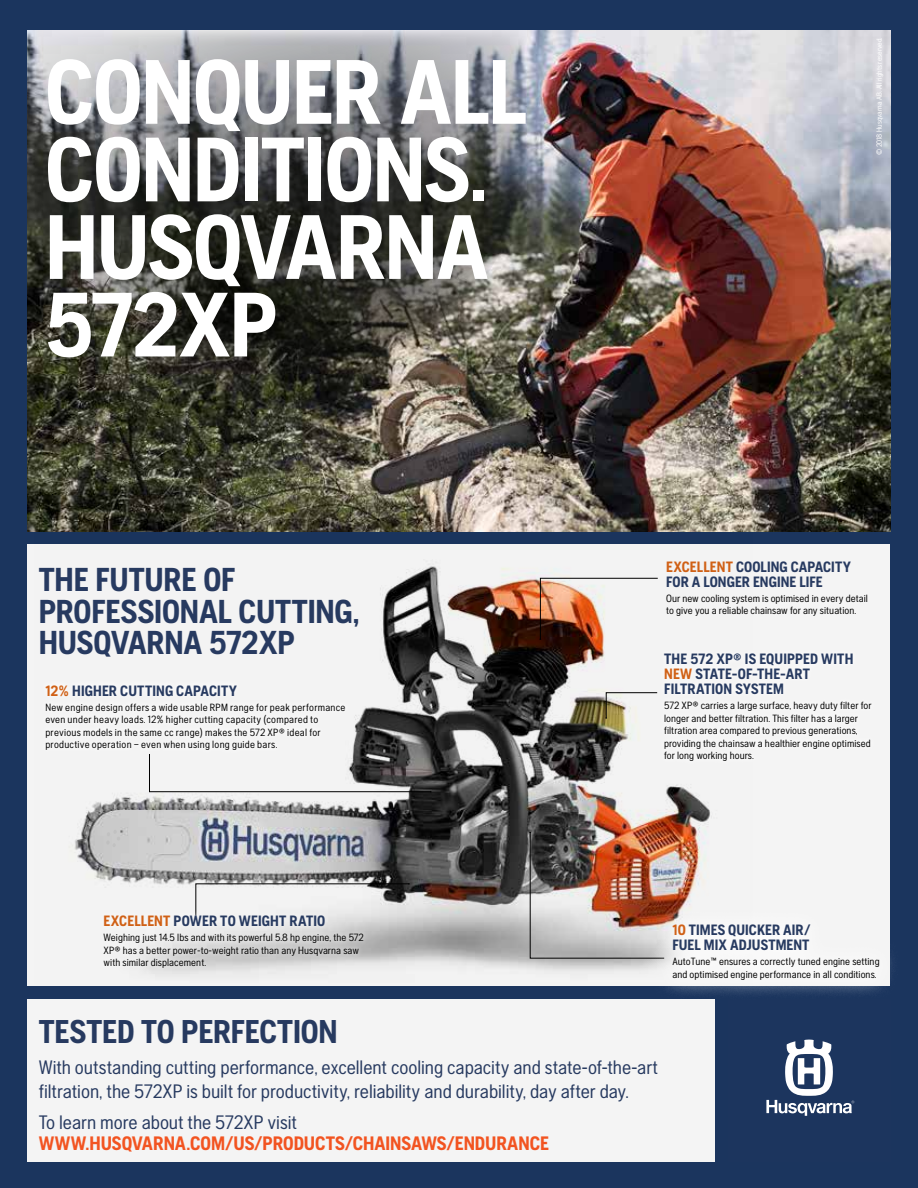
<style>
.page{position:relative;width:918px;height:1188px;background:#1b355e}
.page>*{position:absolute;margin:0;border:0;box-sizing:border-box;transform-origin:0 0}
.t1{font:700 91.05px/77.6px "Husqvarna Gothic";letter-spacing:-.015em;color:#fff}
.t2{font:700 33px/31.2px "Husqvarna Gothic";letter-spacing:-.005em;color:#273a60}
.t3{font:700 32.85px "Husqvarna Gothic";letter-spacing:-.005em;color:#273a60}
.t4{font:19.35px/23.2px "Husqvarna Gothic";letter-spacing:-.005em;color:#273a60}
.t5{font:700 19.35px "Husqvarna Gothic";letter-spacing:-.005em;color:#f25421}
.t6{font:700 14.85px/14.9px "Husqvarna Gothic";letter-spacing:.005em;color:#273a60}
.t7{font:10.5px/12.6px "Husqvarna Gothic";letter-spacing:.005em;color:#000}
.t8{font:10.5px/12.6px "Husqvarna Gothic";letter-spacing:.025em;color:#000}
.t9{font:7.5px "Husqvarna Gothic";color:#fff}
.s1{color:#d06015}
</style>
<div class="page">
<div style="left:28px;top:544px;width:862px;height:442px;background:#f4f4f4"></div>
<svg style="left:766px;top:1040px;width:88px;height:76px"></svg>
<div style="left:28px;top:999px;width:687px;height:163px;background:#f4f4f4"></div>
<img style="left:28px;top:30px;width:862px;height:502px">
<img style="left:35px;top:517px;width:718px;height:458px">
<img style="left:383px;top:567px;width:50px;height:64px">
<img style="left:540px;top:578px;width:118px;height:62px">
<svg style="left:195px;top:883px;width:215px;height:33px"></svg>
<img style="left:529px;top:832px;width:136px;height:127px">
<svg style="left:149px;top:754px;width:283px;height:39px"></svg>
<svg style="left:605px;top:692px;width:53px;height:27px"></svg>
<div style="left:99px;top:910px;width:270px;height:63px;background:#fff;opacity:.75"></div>
<div style="left:659px;top:648px;width:218px;height:119px;background:#f6f6f6"></div>
<div style="left:651px;top:903px;width:249px;height:98px;background:#fff;opacity:.75"></div>
<svg style="left:28px;top:30px;width:499px;height:347px;background:#5a5a58"></svg>
<div style="left:40px;top:679px;width:310px;height:77px;background:#f5f5f5"></div>
<h1 class="t1" style="left:45px;top:52px;width:483px">CONQUER ALL<br>CONDITIONS.<br>HUSQVARNA<br>572XP</h1>
<h2 class="t2" style="left:39px;top:564px;width:322px">THE FUTURE OF<br>PROFESSIONAL CUTTING,<br>HUSQVARNA 572XP</h2>
<h3 class="t6" style="left:45px;top:683px;width:193px"><span class="s1">12%</span> HIGHER CUTTING CAPACITY</h3>
<p class="t8" style="left:45px;top:701px;width:302px">New engine design offers a wide usable RPM range for peak performance even under heavy loads. 12% higher cutting capacity (compared to previous models in the same cc range) makes the 572 XP® ideal for productive operation – even when using long guide bars.</p>
<h3 class="t6" style="left:104px;top:913px;width:223px"><span class="s1">EXCELLENT</span> POWER TO WEIGHT RATIO</h3>
<p class="t7" style="left:104px;top:931px;width:262px">Weighing just 14.5 lbs and with its powerful 5.8 hp engine, the 572<br>XP® has a better power-to-weight ratio than any Husqvarna saw with similar displacement.</p>
<p class="t9" style="left:875px;top:155px;width:119px;rotate:-90deg">© 2018 Husqvarna AB. All rights reserved.</p>
<h3 class="t6" style="left:666px;top:559px;width:186px"><span class="s1">EXCELLENT</span> COOLING CAPACITY<br>FOR A LONGER ENGINE LIFE</h3>
<p class="t7" style="left:666px;top:592px;width:203px">Our new cooling system is optimised in every detail to give you a reliable chainsaw for any situation.</p>
<h3 class="t6" style="left:664px;top:652px;width:191px">THE 572 XP® IS EQUIPPED WITH<br><span class="s1">NEW</span> STATE-OF-THE-ART<br>FILTRATION SYSTEM</h3>
<p class="t7" style="left:664px;top:699px;width:209px">572 XP® carries a large surface, heavy duty filter for longer and better filtration. This filter has a larger filtration area compared to previous generations, providing the chainsaw a healthier engine optimised for long working hours.</p>
<h3 class="t6" style="left:672px;top:923px;width:140px"><span class="s1">10</span> TIMES QUICKER AIR/<br>FUEL MIX ADJUSTMENT</h3>
<p class="t7" style="left:672px;top:955px;width:209px">AutoTune™ ensures a correctly tuned engine setting and optimised engine performance in all conditions.</p>
<h3 class="t3" style="left:39px;top:1012px;width:301px">TESTED TO PERFECTION</h3>
<h3 class="t4" style="left:39px;top:1056px;width:621px">With outstanding cutting performance, excellent cooling capacity and state-of-the-art filtration, the 572XP is built for productivity, reliability and durability, day after day.</h3>
<h3 class="t4" style="left:39px;top:1111px;width:260px">To learn more about the 572XP visit</h3>
<h3 class="t5" style="left:39px;top:1132px;width:512px">WWW.HUSQVARNA.COM/US/PRODUCTS/CHAINSAWS/ENDURANCE</h3>
</div>
